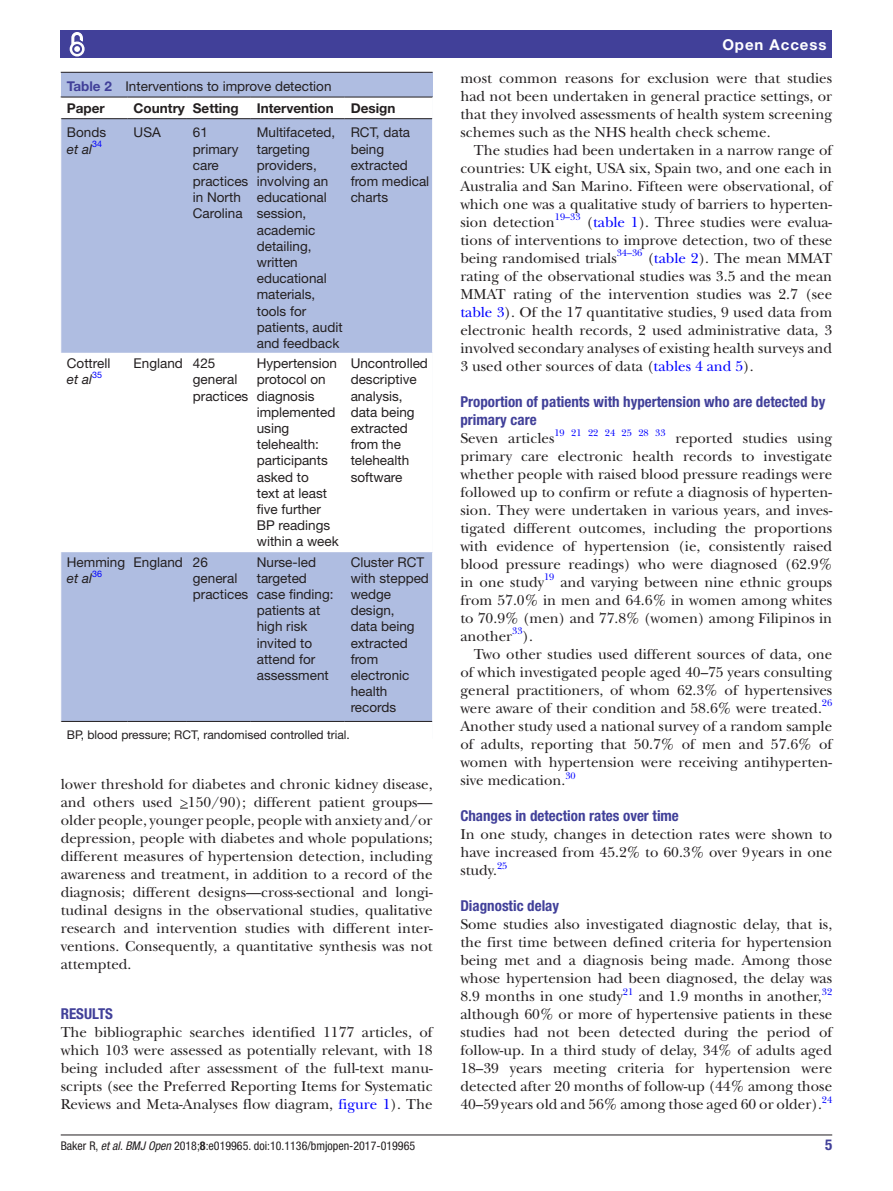
<style>
.page{position:relative;width:893px;height:1191px;background:#fff}
.page>*{position:absolute;margin:0;border:0;box-sizing:border-box;transform-origin:0 0}
.t1{font:15px/18px "New Baskerville";color:#231f20;text-align:justify}
.t2{font:700 condensed 15px/18px "Helvetica Neue LT Std";color:#414099}
.t3{font:700 15px "Helvetica Neue LT Std";letter-spacing:.065em;color:#fff}
.t4{font:13.5px/16.2px "Helvetica Neue LT Std";color:#231f20}
.t5{font:700 13.5px "Helvetica Neue LT Std";color:#231f20}
.t6{font:italic 13.5px "Helvetica Neue LT Std";color:#231f20}
.t7{font:condensed 12px "Helvetica Neue LT Std";color:#231f20}
.t8{font:12px "Helvetica Neue LT Std";color:#231f20}
.t9{font:9.9px "New Baskerville";color:#00f}
.t10{font:9px "Helvetica Neue LT Std";color:#00f}
.s1{font-weight:700;color:#414099}
.s2{font-weight:700}
.s3{font-style:italic}
.s4{color:#00f}
.s5{font-size:15px;color:#231f20}
</style>
<div class="page">
<hr style="left:61px;top:1134px;width:771px;height:1px;background:#231f20">
<div style="left:61px;top:31px;width:771px;height:27px;background:#414099"></div>
<svg style="left:69px;top:32px;width:16px;height:25px"></svg>
<div style="left:61px;top:73px;width:372px;height:666px;background:#afbde1"></div>
<hr style="left:61px;top:72px;width:372px;height:1px;background:#231f20">
<div style="left:61px;top:98px;width:371px;height:640px;background:#fff"></div>
<svg style="left:61px;top:119px;width:371px;height:602px"></svg>
<hr style="left:61px;top:97px;width:67px;height:1px;background:#231f20">
<hr style="left:61px;top:118px;width:67px;height:1px;background:#231f20">
<hr style="left:128px;top:97px;width:59px;height:1px;background:#231f20">
<hr style="left:128px;top:118px;width:59px;height:1px;background:#231f20">
<hr style="left:187px;top:97px;width:64px;height:1px;background:#231f20">
<hr style="left:187px;top:118px;width:64px;height:1px;background:#231f20">
<hr style="left:251px;top:97px;width:94px;height:1px;background:#231f20">
<hr style="left:251px;top:118px;width:94px;height:1px;background:#231f20">
<hr style="left:345px;top:97px;width:88px;height:1px;background:#231f20">
<hr style="left:345px;top:118px;width:87px;height:1px;background:#231f20">
<hr style="left:128px;top:721px;width:59px;height:1px;background:#231f20">
<hr style="left:187px;top:721px;width:64px;height:1px;background:#231f20">
<hr style="left:251px;top:721px;width:94px;height:1px;background:#231f20">
<hr style="left:61px;top:721px;width:67px;height:1px;background:#231f20">
<hr style="left:345px;top:721px;width:87px;height:1px;background:#231f20">
<svg style="left:432px;top:97px;width:1px;height:22px"></svg>
<hr style="left:432px;top:119px;width:1px;height:233px;background:#fff">
<hr style="left:432px;top:352px;width:1px;height:200px;background:#fff">
<hr style="left:432px;top:552px;width:1px;height:169px;background:#fff">
<svg style="left:432px;top:721px;width:1px;height:17px"></svg>
<hr style="left:61px;top:738px;width:372px;height:1px;background:#fff">
<p class="t4" style="left:67px;top:75px;width:266px;line-height:22px"><span class="s1">Table 2</span> Interventions to improve detection<br><span class="s2">Paper</span></p>
<p class="t5" style="left:134px;top:99px;width:106px">Country Setting</p>
<p class="t5" style="left:257px;top:99px;width:79px">Intervention</p>
<p class="t5" style="left:351px;top:99px;width:46px">Design</p>
<p class="t4" style="left:67px;top:124px;width:41px">Bonds <span class="s3">et al</span><sup>34</sup></p>
<p class="t4" style="left:134px;top:124px;width:29px">USA</p>
<p class="t4" style="left:193px;top:124px;width:57px">61 primary care practices in North<br>Carolina</p>
<p class="t4" style="left:257px;top:124px;width:87px">Multifaceted, targeting providers, involving an educational session, academic detailing, written educational materials, tools for patients, audit and feedback</p>
<p class="t4" style="left:351px;top:124px;width:80px">RCT, data being extracted from medical charts</p>
<p class="t4" style="left:67px;top:355px;width:45px">Cottrell</p>
<p class="t6" style="left:67px;top:371px;width:27px">et al</p>
<p class="t10" style="left:92px;top:370px;width:11px">35</p>
<p class="t4" style="left:193px;top:355px;width:57px;text-indent:-59px">England 425 general practices</p>
<p class="t4" style="left:257px;top:355px;width:83px">Hypertension protocol on diagnosis implemented using telehealth: participants asked to<br>text at least five further<br>BP readings within a week</p>
<p class="t4" style="left:351px;top:355px;width:79px">Uncontrolled descriptive analysis, data being extracted from the telehealth software</p>
<p class="t4" style="left:193px;top:553px;width:57px;text-indent:-59px">England 26 general practices</p>
<p class="t4" style="left:257px;top:553px;width:78px">Nurse-led targeted case finding: patients at high risk invited to attend for assessment</p>
<p class="t4" style="left:351px;top:553px;width:80px">Cluster RCT with stepped wedge design,<br>data being extracted from electronic health records</p>
<p class="t8" style="left:67px;top:727px;width:285px">BP, blood pressure; RCT, randomised controlled trial.</p>
<p class="t4" style="left:67px;top:553px;width:60px">Hemming</p>
<p class="t6" style="left:67px;top:570px;width:27px">et al</p>
<p class="t10" style="left:92px;top:568px;width:11px">36</p>
<p class="t1" style="left:61px;top:775px;width:373px">lower threshold for diabetes and chronic kidney disease, and others used &gt;150/90); different patient groups— older people, younger people, people with anxiety and/or depression, people with diabetes and whole populations; different measures of hypertension detection, including awareness and treatment, in addition to a record of the diagnosis; different designs—cross-sectional and longi&shy;tudinal designs in the observational studies, qualitative research and intervention studies with different inter&shy;ventions. Consequently, a quantitative synthesis was not attempted.</p>
<p class="t2" style="left:61px;top:1004px;width:54px">Results</p>
<p class="t1" style="left:61px;top:1023px;width:373px">The bibliographic searches identified 1177 articles, of which 103 were assessed as potentially relevant, with 18 being included after assessment of the full-text manu&shy;scripts (see the Preferred Reporting Items for Systematic Reviews and Meta-Analyses flow diagram, <span class="s4">figure 1</span>). The</p>
<p class="t3" style="left:722px;top:35px;width:106px">Open Access</p>
<p class="t1" style="left:460px;top:69px;width:373px">most common reasons for exclusion were that studies had not been undertaken in general practice settings, or that they involved assessments of health system screening schemes such as the NHS health check scheme.</p>
<p class="t1" style="left:460px;top:141px;width:373px;text-indent:13px">The studies had been undertaken in a narrow range of countries: UK eight, USA six, Spain two, and one each in Australia and San Marino. Fifteen were observational, of which one was a qualitative study of barriers to hyperten&shy;sion detection</p>
<p class="t9" style="left:555px;top:211px;width:27px">19–33</p>
<p class="t1" style="left:460px;top:213px;width:373px;text-indent:126px">(<span class="s4">table 1</span>). Three studies were evalua&shy;tions of interventions to improve detection, two of these being randomised trials</p>
<p class="t9" style="left:617px;top:247px;width:27px">34–36</p>
<p class="t1" style="left:460px;top:249px;width:373px;text-indent:187px">(<span class="s4">table 2</span>). The mean MMAT rating of the observational studies was 3.5 and the mean MMAT rating of the intervention studies was 2.7 (see <span class="s4">table 3</span>). Of the 17 quantitative studies, 9 used data from electronic health records, 2 used administrative data, 3 involved secondary analyses of existing health surveys and 3 used other sources of data (<span class="s4">tables 4 and 5</span>).</p>
<p class="t2" style="left:460px;top:392px;width:366px">Proportion of patients with hypertension who are detected by primary care</p>
<p class="t9" style="left:460px;top:427px;width:207px"><span class="s5">Seven articles</span>19 21 22 24 25 28 33</p>
<p class="t1" style="left:460px;top:429px;width:373px;text-indent:215px">reported studies using primary care electronic health records to investigate whether people with raised blood pressure readings were followed up to confirm or refute a diagnosis of hyperten&shy;sion. They were undertaken in various years, and inves&shy;tigated different outcomes, including the proportions with evidence of hypertension (ie, consistently raised blood pressure readings) who were diagnosed (62.9% in one study</p>
<p class="t9" style="left:544px;top:571px;width:12px">19</p>
<p class="t1" style="left:460px;top:573px;width:373px;text-indent:100px">and varying between nine ethnic groups from 57.0% in men and 64.6% in women among whites to 70.9% (men) and 77.8% (women) among Filipinos in another</p>
<p class="t9" style="left:512px;top:625px;width:12px">33</p>
<p class="t1" style="left:523px;top:627px;width:12px">).</p>
<p class="t1" style="left:474px;top:645px;width:360px">Two other studies used different sources of data, one</p>
<p class="t1" style="left:460px;top:663px;width:373px">of which investigated people aged 40–75 years consulting</p>
<p class="t1" style="left:460px;top:681px;width:373px">general practitioners, of whom 62.3% of hypertensives</p>
<p class="t1" style="left:460px;top:699px;width:363px">were aware of their condition and 58.6% were treated.</p>
<p class="t9" style="left:822px;top:697px;width:12px">26</p>
<p class="t1" style="left:460px;top:717px;width:373px">Another study used a national survey of a random sample of adults, reporting that 50.7% of men and 57.6% of women with hypertension were receiving antihyperten&shy;sive medication.</p>
<p class="t9" style="left:565px;top:769px;width:12px">30</p>
<p class="t2" style="left:460px;top:806px;width:220px">Changes in detection rates over time</p>
<p class="t1" style="left:460px;top:825px;width:373px">In one study, changes in detection rates were shown to have increased from 45.2% to 60.3% over 9years in one study.</p>
<p class="t9" style="left:497px;top:859px;width:12px">25</p>
<p class="t2" style="left:460px;top:896px;width:100px">Diagnostic delay</p>
<p class="t1" style="left:460px;top:915px;width:373px">Some studies also investigated diagnostic delay, that is, the first time between defined criteria for hypertension being met and a diagnosis being made. Among those whose hypertension had been diagnosed, the delay was 8.9 months in one study</p>
<p class="t9" style="left:623px;top:985px;width:12px">21</p>
<p class="t1" style="left:639px;top:987px;width:185px">and 1.9 months in another,</p>
<p class="t9" style="left:822px;top:985px;width:12px">32</p>
<p class="t1" style="left:460px;top:1005px;width:373px">although 60% or more of hypertensive patients in these studies had not been detected during the period of follow-up. In a third study of delay, 34% of adults aged 18–39 years meeting criteria for hypertension were detected after 20 months of follow-up (44% among those 40–59years old and 56% among those aged 60 or older).</p>
<p class="t9" style="left:822px;top:1093px;width:12px">24</p>
<p class="t7" style="left:61px;top:1138px;width:356px">Baker R, <span class="s3">et al</span>. <span class="s3">BMJ Open</span> 2018;<span class="s2">8</span>:e019965. doi:10.1136/bmjopen-2017-019965</p>
<p class="t2" style="left:825px;top:1135px;width:9px">5</p>
</div>
